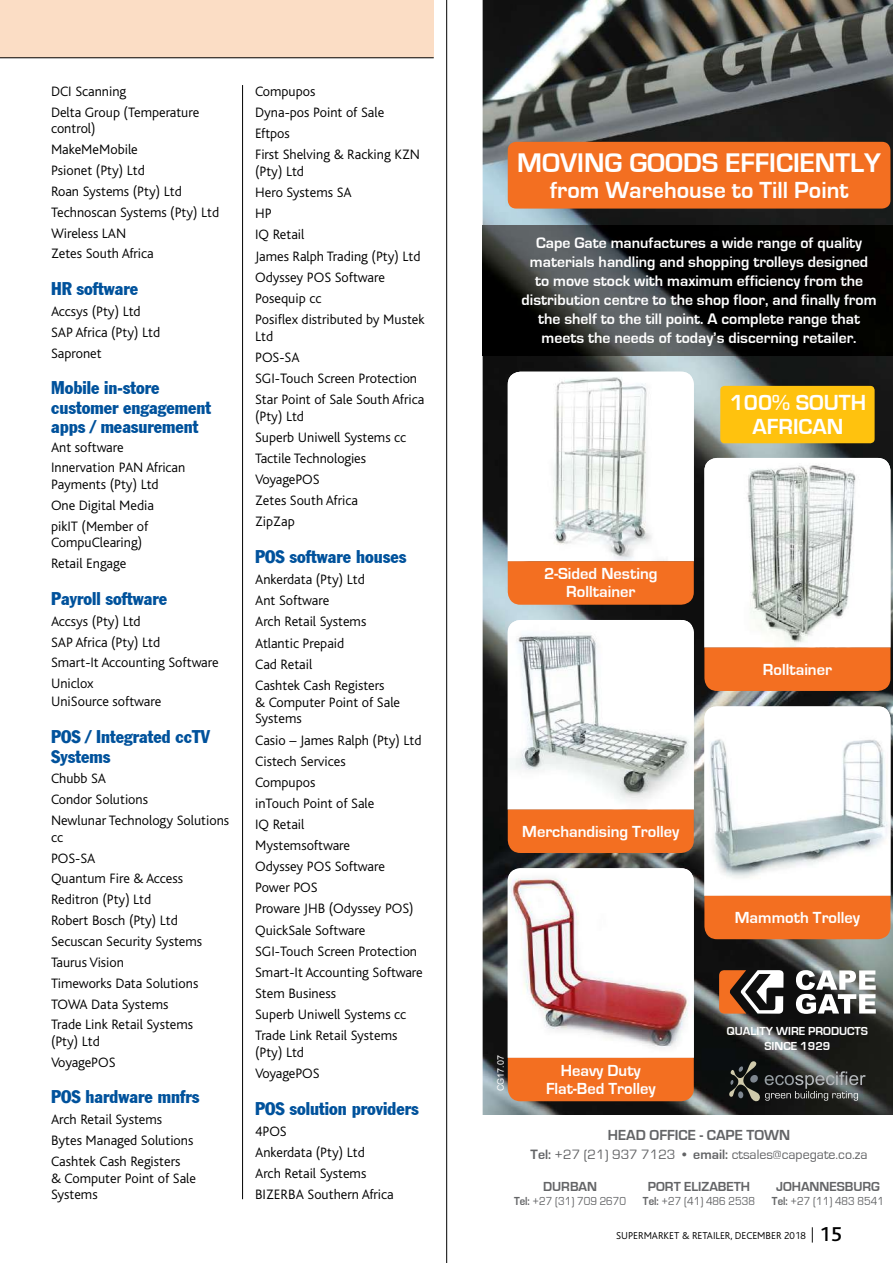
<style>
.page{position:relative;width:893px;height:1263px;background:#fff}
.page>*{position:absolute;margin:0;border:0;box-sizing:border-box;transform-origin:0 0}
.t1{font:700 27.75px "Eurostile";color:#fff}
.t2{font:700 24px "Eurostile";color:#fff}
.t3{font:700 22.5px/24px "Eurostile";color:#fff;text-align:center}
.t4{font:18px/19.6px "Franklin Gothic Condensed";color:#00529c}
.t5{font:700 16.5px/18px "Eurostile";color:#fff;text-align:center}
.t6{font:700 15.75px/18.9px "Eurostile";color:#fff;text-align:center}
.t7{font:700 15px "Eurostile";color:#636466}
.t8{font:300 14.25px/21.1px "Bliss";color:#000}
.t9{font:13.95px "Eurostile";color:#636466}
.t10{font:700 13.5px "Eurostile";color:#636466}
.t11{font:12px "Eurostile";color:#636466;scale:.9 1}
.t12{font:700 12px/14.4px "Eurostile";color:#fff;text-align:center}
.t13{font:300 10.5px "Bliss";color:#000}
.t14{font:9px "Arial";color:#fff}
.s1{font-weight:700}
.s2{font-size:15px}
.s3{font-weight:500;font-size:21px}
</style>
<div class="page">
<div style="left:0;top:0;width:434px;height:57px;background:#fbddc5"></div>
<hr style="left:242px;top:85px;width:1px;height:1114px;background:#000">
<hr style="left:446px;top:0;width:1px;height:1263px;background:#000">
<hr style="left:0;top:57px;width:434px;height:1px;background:#000">
<img style="left:483px;top:0;width:410px;height:1115px">
<img style="left:483px;top:225px;width:410px;height:130px">
<div style="left:508px;top:142px;width:382px;height:67px;background:#f36f21;border-radius:9px"></div>
<div style="left:720px;top:386px;width:155px;height:57px;background:#ffc20e;border-radius:4px"></div>
<svg style="left:719px;top:970px;width:64px;height:44px"></svg>
<svg style="left:796px;top:970px;width:80px;height:44px"></svg>
<svg style="left:728px;top:1060px;width:138px;height:42px;background:#3e413f"></svg>
<svg style="left:508px;top:372px;width:186px;height:233px"></svg>
<svg style="left:508px;top:620px;width:186px;height:233px"></svg>
<img style="left:508px;top:868px;width:186px;height:233px">
<svg style="left:704px;top:458px;width:186px;height:233px"></svg>
<svg style="left:704px;top:706px;width:186px;height:233px"></svg>
<p class="t8" style="left:51px;top:81px;width:150px">DCI Scanning<br>Delta Group (Temperature</p>
<p class="t8" style="left:51px;top:119px;width:170px">control)<br>MakeMeMobile<br>Psionet (Pty) Ltd<br>Roan Systems (Pty) Ltd<br>Technoscan Systems (Pty) Ltd<br>Wireless LAN<br>Zetes South Africa</p>
<p class="t4" style="left:51px;top:279px;width:89px">HR software</p>
<p class="t8" style="left:51px;top:301px;width:111px">Accsys (Pty) Ltd<br>SAP Africa (Pty) Ltd<br>Sapronet</p>
<p class="t4" style="left:51px;top:378px;width:162px">Mobile in-store customer engagement apps / measurement</p>
<p class="t8" style="left:51px;top:437px;width:136px">Ant software<br>Innervation PAN African</p>
<p class="t8" style="left:51px;top:474px;width:109px">Payments (Pty) Ltd<br>One Digital Media pikIT (Member of</p>
<p class="t8" style="left:51px;top:532px;width:93px">CompuClearing)<br>Retail Engage</p>
<p class="t4" style="left:51px;top:588px;width:118px">Payroll software</p>
<p class="t8" style="left:51px;top:611px;width:169px">Accsys (Pty) Ltd<br>SAP Africa (Pty) Ltd<br>Smart-It Accounting Software<br>Uniclox</p>
<p class="t8" style="left:51px;top:691px;width:112px">UniSource software</p>
<p class="t4" style="left:51px;top:726px;width:161px">POS / Integrated ccTV<br>Systems</p>
<p class="t8" style="left:51px;top:768px;width:180px">Chubb SA<br>Condor Solutions<br>Newlunar Technology Solutions</p>
<p class="t8" style="left:51px;top:827px;width:153px">cc<br>POS-SA<br>Quantum Fire &amp; Access<br>Reditron (Pty) Ltd<br>Robert Bosch (Pty) Ltd<br>Secuscan Security Systems<br>Taurus Vision<br>Timeworks Data Solutions<br>TOWA Data Systems<br>Trade Link Retail Systems</p>
<p class="t8" style="left:51px;top:1031px;width:66px">(Pty) Ltd<br>VoyagePOS</p>
<p class="t4" style="left:51px;top:1087px;width:150px">POS hardware mnfrs</p>
<p class="t8" style="left:51px;top:1109px;width:144px">Arch Retail Systems<br>Bytes Managed Solutions<br>Cashtek Cash Registers</p>
<p class="t8" style="left:51px;top:1170px;width:146px;line-height:16.6px">&amp; Computer Point of Sale<br>Systems</p>
<p class="t8" style="left:255px;top:81px;width:166px">Compupos<br>Dyna-pos Point of Sale<br>Eftpos<br>First Shelving &amp; Racking KZN</p>
<p class="t8" style="left:255px;top:161px;width:171px">(Pty) Ltd<br>Hero Systems SA<br>HP<br>IQ Retail<br>James Ralph Trading (Pty) Ltd<br>Odyssey POS Software<br>Posequip cc<br>Posiflex distributed by Mustek</p>
<p class="t8" style="left:255px;top:326px;width:171px">Ltd<br>POS-SA<br>SGI-Touch Screen Protection<br>Star Point of Sale South Africa</p>
<p class="t8" style="left:255px;top:406px;width:153px">(Pty) Ltd<br>Superb Uniwell Systems cc<br>Tactile Technologies<br>VoyagePOS<br>Zetes South Africa<br>ZipZap</p>
<p class="t4" style="left:255px;top:547px;width:153px">POS software houses</p>
<p class="t8" style="left:255px;top:569px;width:131px">Ankerdata (Pty) Ltd<br>Ant Software<br>Arch Retail Systems<br>Atlantic Prepaid<br>Cad Retail<br>Cashtek Cash Registers</p>
<p class="t8" style="left:255px;top:694px;width:146px;line-height:16.8px">&amp; Computer Point of Sale<br>Systems</p>
<p class="t8" style="left:255px;top:730px;width:169px">Casio – James Ralph (Pty) Ltd<br>Cistech Services<br>Compupos<br>inTouch Point of Sale<br>IQ Retail<br>Mystemsoftware<br>Odyssey POS Software<br>Power POS<br>Proware JHB (Odyssey POS)<br>QuickSale Software<br>SGI-Touch Screen Protection<br>Smart-It Accounting Software<br>Stem Business<br>Superb Uniwell Systems cc<br>Trade Link Retail Systems</p>
<p class="t8" style="left:255px;top:1042px;width:66px">(Pty) Ltd<br>VoyagePOS</p>
<p class="t4" style="left:255px;top:1098px;width:165px">POS solution providers</p>
<p class="t8" style="left:255px;top:1121px;width:140px">4POS<br>Ankerdata (Pty) Ltd<br>Arch Retail Systems<br>BIZERBA Southern Africa</p>
<h1 class="t1" style="left:517px;top:148px;width:365px">MOVING GOODS EFFICIENTLY</h1>
<h2 class="t2" style="left:550px;top:177px;width:300px">from Warehouse to Till Point</h2>
<p class="t6" style="left:522px;top:234px;width:356px">Cape Gate manufactures a wide range of quality materials handling and shopping trolleys designed to move stock with maximum efficiency from the distribution centre to the shop floor, and finally from the shelf to the till point. A complete range that meets the needs of today’s discerning retailer.</p>
<p class="t5" style="left:544px;top:565px;width:115px">2-Sided Nesting<br>Rolltainer</p>
<h3 class="t3" style="left:730px;top:391px;width:138px">100% SOUTH<br>AFRICAN</h3>
<p class="t5" style="left:763px;top:660px;width:71px">Rolltainer</p>
<p class="t5" style="left:522px;top:823px;width:159px">Merchandising Trolley</p>
<p class="t5" style="left:735px;top:909px;width:127px">Mammoth Trolley</p>
<p class="t14" style="left:495px;top:1091px;width:38px;rotate:-90deg">CG17.07</p>
<p class="t5" style="left:546px;top:1062px;width:111px">Heavy Duty<br>Flat-Bed Trolley</p>
<p class="t12" style="left:727px;top:1024px;width:143px">QUALITY WIRE PRODUCTS<br>SINCE 1929</p>
<p class="t7" style="left:608px;top:1126px;width:184px">HEAD OFFICE - CAPE TOWN</p>
<p class="t9" style="left:531px;top:1147px;width:338px"><span class="s1">Tel:</span> +27 (21) 937 7123 • <span class="s1">email:</span> ctsales@capegate.co.za</p>
<p class="t10" style="left:543px;top:1179px;width:55px">DURBAN</p>
<p class="t11" style="left:514px;top:1195px;width:126px"><span class="s1">Tel:</span> +27 (31) 709 2670</p>
<p class="t10" style="left:648px;top:1179px;width:104px">PORT ELIZABETH</p>
<p class="t11" style="left:643px;top:1195px;width:126px"><span class="s1">Tel:</span> +27 (41) 486 2538</p>
<p class="t10" style="left:776px;top:1179px;width:105px">JOHANNESBURG</p>
<p class="t11" style="left:772px;top:1195px;width:126px"><span class="s1">Tel:</span> +27 (11) 483 8541</p>
<p class="t13" style="left:616px;top:1229px;width:227px">SUPERMARKET &amp; RETAILER, DECEMBER 2018 <span class="s2">|</span> <span class="s3">15</span></p>
</div>
